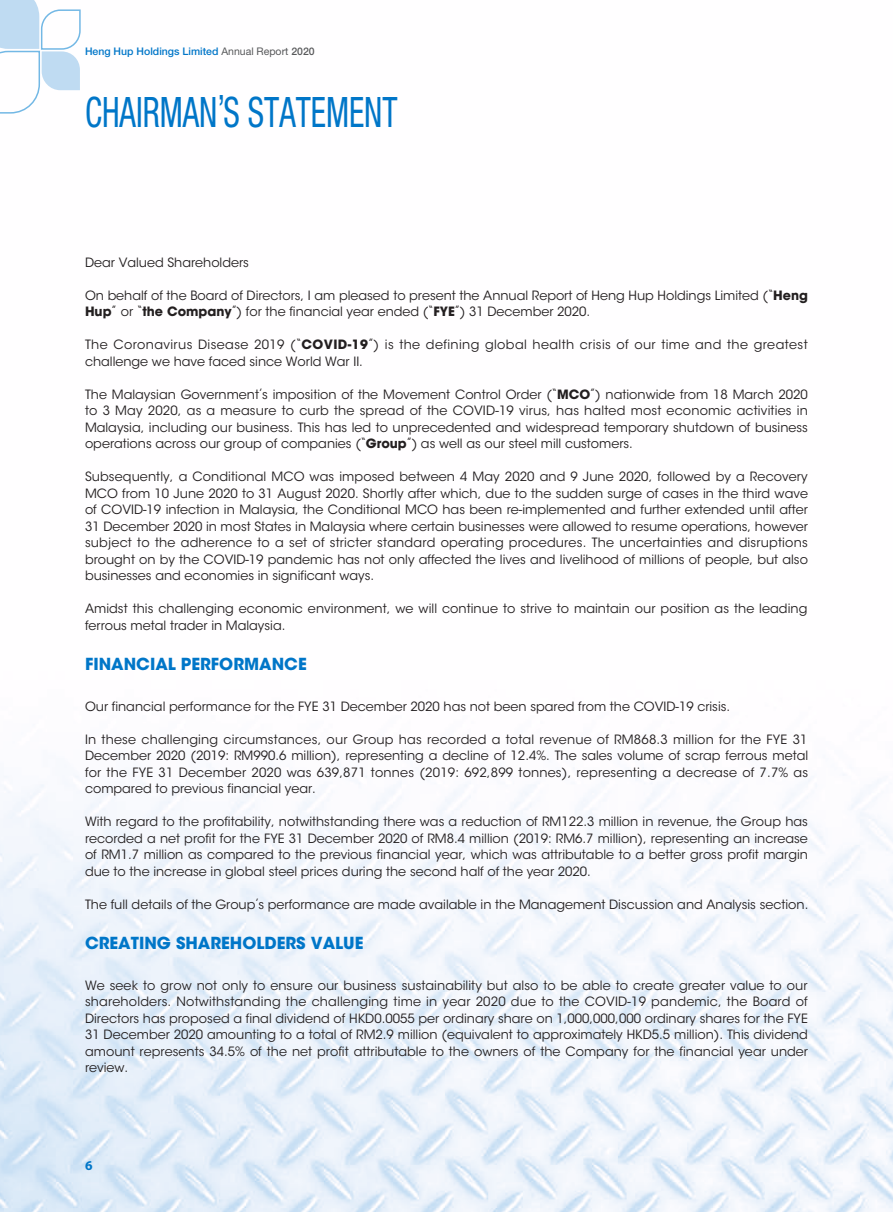
<style>
.page{position:relative;width:893px;height:1212px;background:#fff}
.page>*{position:absolute;margin:0;border:0;box-sizing:border-box;transform-origin:0 0}
.t1{font:condensed 42px "Helvetica Neue LT Std";color:#0076c8;scale:.78 1}
.t2{font:700 16.5px "ITC Avant Garde Std";color:#0076c8}
.t3{font:700 13.5px "Myriad Pro";color:#0076c8}
.t4{font:12.75px/16.5px "ITC Avant Garde Std";color:#231f20;text-align:justify}
.t5{font:12.75px/16.5px "ITC Avant Garde Std";letter-spacing:.03em;color:#231f20}
.t6{font:500 10.5px "Helvetica Neue LT Std";color:#0076c8}
.s1{font-weight:400;color:#57585a}
.s2{color:#57585a}
.s3{font-weight:700}
</style>
<div class="page">
<img style="left:0;top:767px;width:893px;height:445px">
<svg style="left:0;top:0;width:81px;height:114px"></svg>
<p class="t6" style="left:85px;top:45px;width:231px">Heng Hup Holdings Limited <span class="s1">Annual Report</span> <span class="s2">2020</span></p>
<h1 class="t1" style="left:85px;top:88px;width:402px">CHAIRMAN’S STATEMENT</h1>
<p class="t4" style="left:85px;top:254px;width:165px">Dear Valued Shareholders</p>
<p class="t4" style="left:85px;top:287px;width:724px">On behalf of the Board of Directors, I am pleased to present the Annual Report of Heng Hup Holdings Limited (“<span class="s3">Heng<br>Hup</span>” or “<span class="s3">the Company</span>”) for the financial year ended (“<span class="s3">FYE</span>”) 31 December 2020.</p>
<p class="t5" style="left:85px;top:336px;width:724px">The Coronavirus Disease 2019 (“<span class="s3">COVID-19</span>”) is the defining global health crisis of our time and the greatest challenge we have faced since World War II.</p>
<p class="t4" style="left:85px;top:386px;width:724px">The Malaysian Government’s imposition of the Movement Control Order (“<span class="s3">MCO</span>”) nationwide from 18 March 2020 to 3 May 2020, as a measure to curb the spread of the COVID-19 virus, has halted most economic activities in Malaysia, including our business. This has led to unprecedented and widespread temporary shutdown of business operations across our group of companies (“<span class="s3">Group</span>”) as well as our steel mill customers.</p>
<p class="t4" style="left:85px;top:468px;width:725px">Subsequently, a Conditional MCO was imposed between 4 May 2020 and 9 June 2020, followed by a Recovery MCO from 10 June 2020 to 31 August 2020. Shortly after which, due to the sudden surge of cases in the third wave of COVID-19 infection in Malaysia, the Conditional MCO has been re-implemented and further extended until after 31 December 2020 in most States in Malaysia where certain businesses were allowed to resume operations, however subject to the adherence to a set of stricter standard operating procedures. The uncertainties and disruptions brought on by the COVID-19 pandemic has not only affected the lives and livelihood of millions of people, but also businesses and economies in significant ways.</p>
<p class="t4" style="left:85px;top:600px;width:724px">Amidst this challenging economic environment, we will continue to strive to maintain our position as the leading ferrous metal trader in Malaysia.</p>
<p class="t2" style="left:85px;top:653px;width:223px">FINANCIAL PERFORMANCE</p>
<p class="t4" style="left:85px;top:698px;width:647px">Our financial performance for the FYE 31 December 2020 has not been spared from the COVID-19 crisis.</p>
<p class="t4" style="left:85px;top:731px;width:725px">In these challenging circumstances, our Group has recorded a total revenue of RM868.3 million for the FYE 31<br>December 2020 (2019: RM990.6 million), representing a decline of 12.4%. The sales volume of scrap ferrous metal for the FYE 31 December 2020 was 639,871 tonnes (2019: 692,899 tonnes), representing a decrease of 7.7% as compared to previous financial year.</p>
<p class="t4" style="left:85px;top:813px;width:724px">With regard to the profitability, notwithstanding there was a reduction of RM122.3 million in revenue, the Group has recorded a net profit for the FYE 31 December 2020 of RM8.4 million (2019: RM6.7 million), representing an increase of RM1.7 million as compared to the previous financial year, which was attributable to a better gross profit margin due to the increase in global steel prices during the second half of the year 2020.</p>
<p class="t4" style="left:85px;top:896px;width:725px">The full details of the Group’s performance are made available in the Management Discussion and Analysis section.</p>
<p class="t2" style="left:85px;top:932px;width:280px">CREATING SHAREHOLDERS VALUE</p>
<p class="t4" style="left:85px;top:977px;width:724px">We seek to grow not only to ensure our business sustainability but also to be able to create greater value to our shareholders. Notwithstanding the challenging time in year 2020 due to the COVID-19 pandemic, the Board of Directors has proposed a final dividend of HKD0.0055 per ordinary share on 1,000,000,000 ordinary shares for the FYE 31 December 2020 amounting to a total of RM2.9 million (equivalent to approximately HKD5.5 million). This dividend amount represents 34.5% of the net profit attributable to the owners of the Company for the financial year under review.</p>
<p class="t3" style="left:85px;top:1157px;width:9px">6</p>
</div>
